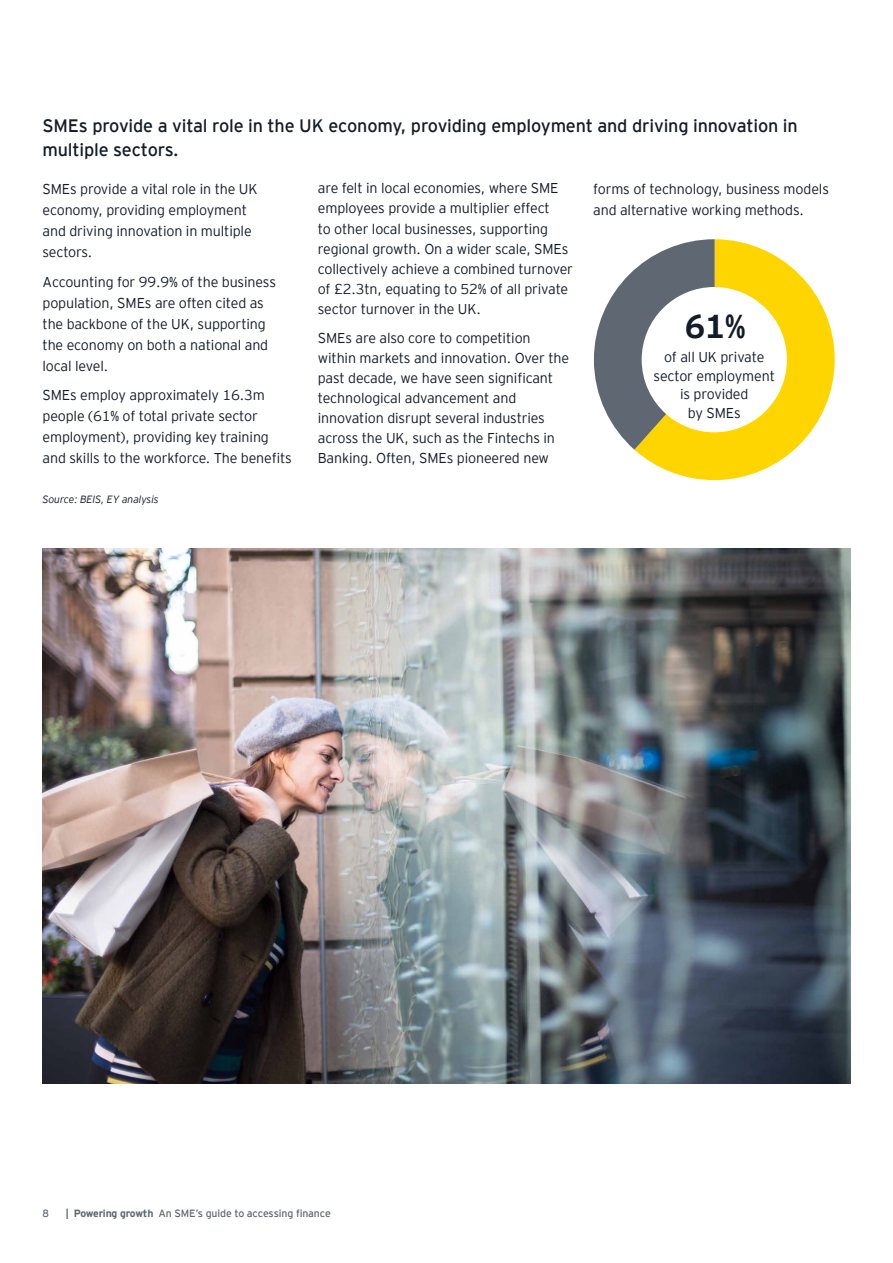
<style>
.page{position:relative;width:893px;height:1263px;background:#fff}
.page>*{position:absolute;margin:0;border:0;box-sizing:border-box;transform-origin:0 0}
.t1{font:700 33px "EY Interstate";color:#141c29}
.t2{font:18px/24px "EY Interstate";letter-spacing:-.01em;color:#141c29}
.t3{font:300 14.25px/20.1px "EY Interstate";letter-spacing:-.01em;color:#141c29}
.t4{font:10.5px "EY Interstate";letter-spacing:-.01em;color:#5f6872}
.t5{font:italic 300 10.5px "EY Interstate";letter-spacing:-.01em;color:#141c29}
.s1{font-weight:700}
</style>
<div class="page">
<svg style="left:635px;top:239px;width:200px;height:241px;fill:#ffd501"></svg>
<svg style="left:594px;top:239px;width:121px;height:211px"></svg>
<img style="left:43px;top:549px;width:807px;height:534px">
<p class="t2" style="left:43px;top:113px;width:757px">SMEs provide a vital role in the UK economy, providing employment and driving innovation in multiple sectors.</p>
<p class="t3" style="left:43px;top:178px;width:217px;line-height:21px">SMEs provide a vital role in the UK economy, providing employment and driving innovation in multiple sectors.</p>
<p class="t3" style="left:43px;top:270px;width:235px;line-height:21px">Accounting for 99.9% of the business population, SMEs are often cited as the backbone of the UK, supporting the economy on both a national and local level.</p>
<p class="t3" style="left:43px;top:384px;width:251px;line-height:21px">SMEs employ approximately 16.3m people (61% of total private sector employment), providing key training and skills to the workforce. The benefits</p>
<p class="t3" style="left:318px;top:177px;width:257px">are felt in local economies, where SME employees provide a multiplier effect<br>to other local businesses, supporting regional growth. On a wider scale, SMEs collectively achieve a combined turnover of £2.3tn, equating to 52% of all private sector turnover in the UK.</p>
<p class="t3" style="left:318px;top:327px;width:253px">SMEs are also core to competition within markets and innovation. Over the past decade, we have seen significant technological advancement and innovation disrupt several industries across the UK, such as the Fintechs in Banking. Often, SMEs pioneered new</p>
<p class="t3" style="left:593px;top:178px;width:237px;line-height:21px">forms of technology, business models and alternative working methods.</p>
<h1 class="t1" style="left:685px;top:302px;width:62px">61%</h1>
<p class="t3" style="left:654px;top:347px;width:123px;line-height:18.5px;text-align:center">of all UK private sector employment is provided<br>by SMEs</p>
<p class="t5" style="left:43px;top:492px;width:118px">Source: BEIS, EY analysis</p>
<p class="t4" style="left:43px;top:1206px;width:8px">8</p>
<p class="t4" style="left:66px;top:1206px;width:266px"><span class="s1">| Powering growth</span> An SME’s guide to accessing finance</p>
</div>
